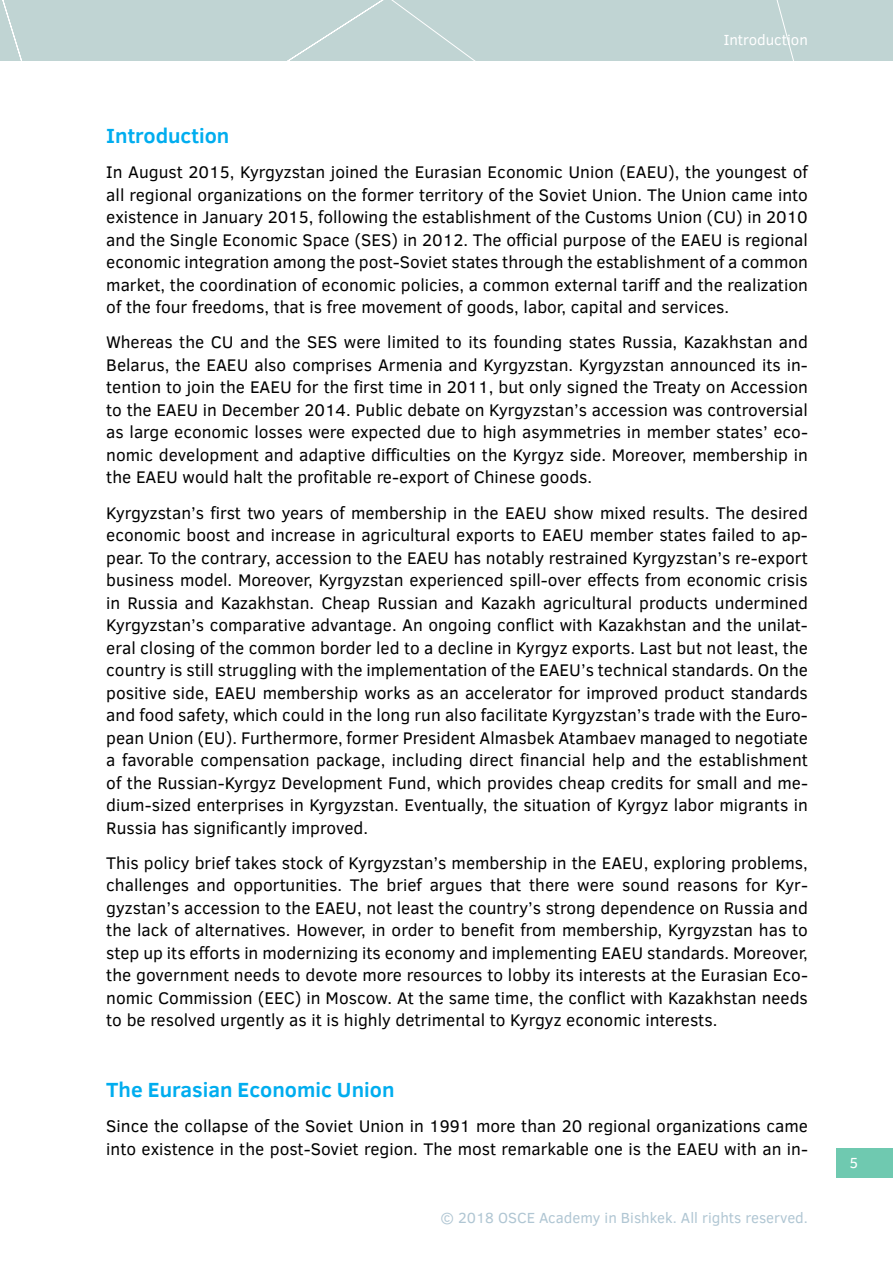
<style>
.page{position:relative;width:893px;height:1263px;background:#fff}
.page>*{position:absolute;margin:0;border:0;box-sizing:border-box;transform-origin:0 0}
.t1{font:700 21px "Clear Sans";color:#00adef}
.t2{font:17.25px/22.5px "Clear Sans";color:#000;text-align:justify}
.t3{font:15px "Clear Sans";color:#b0c6d3}
.t4{font:15px "Clear Sans";color:#fff}
</style>
<div class="page">
<div style="left:0;top:0;width:893px;height:61px;background:#c0d4d3"></div>
<svg style="left:2px;top:0;width:792px;height:61px"></svg>
<div style="left:837px;top:1148px;width:56px;height:30px;background:#6fc9b0"></div>
<p class="t4" style="left:724px;top:30px;width:86px">Introduction</p>
<p class="t1" style="left:106px;top:120px;width:125px">Introduction</p>
<p class="t2" style="left:106px;top:161px;width:703px">In August 2015, Kyrgyzstan joined the Eurasian Economic Union (EAEU), the youngest of all regional organizations on the former territory of the Soviet Union. The Union came into existence in January 2015, following the establishment of the Customs Union (CU) in 2010 and the Single Economic Space (SES) in 2012. The official purpose of the EAEU is regional economic integration among the post-Soviet states through the establishment of a common market, the coordination of economic policies, a common external tariff and the realization of the four freedoms, that is free movement of goods, labor, capital and services.</p>
<p class="t2" style="left:106px;top:331px;width:703px">Whereas the CU and the SES were limited to its founding states Russia, Kazakhstan and Belarus, the EAEU also comprises Armenia and Kyrgyzstan. Kyrgyzstan announced its in&shy;tention to join the EAEU for the first time in 2011, but only signed the Treaty on Accession to the EAEU in December 2014. Public debate on Kyrgyzstan’s accession was controversial as large economic losses were expected due to high asymmetries in member states’ eco&shy;nomic development and adaptive difficulties on the Kyrgyz side. Moreover, membership in the EAEU would halt the profitable re-export of Chinese goods.</p>
<p class="t2" style="left:106px;top:501px;width:703px">Kyrgyzstan’s first two years of membership in the EAEU show mixed results. The desired economic boost and increase in agricultural exports to EAEU member states failed to ap&shy;pear. To the contrary, accession to the EAEU has notably restrained Kyrgyzstan’s re-export business model. Moreover, Kyrgyzstan experienced spill-over effects from economic crisis in Russia and Kazakhstan. Cheap Russian and Kazakh agricultural products undermined Kyrgyzstan’s comparative advantage. An ongoing conflict with Kazakhstan and the unilat&shy;eral closing of the common border led to a decline in Kyrgyz exports. Last but not least, the country is still struggling with the implementation of the EAEU’s technical standards. On the positive side, EAEU membership works as an accelerator for improved product standards and food safety, which could in the long run also facilitate Kyrgyzstan’s trade with the Euro&shy;pean Union (EU). Furthermore, former President Almasbek Atambaev managed to negotiate a favorable compensation package, including direct financial help and the establishment of the Russian-Kyrgyz Development Fund, which provides cheap credits for small and me&shy;dium-sized enterprises in Kyrgyzstan. Eventually, the situation of Kyrgyz labor migrants in Russia has significantly improved.</p>
<p class="t2" style="left:106px;top:851px;width:703px">This policy brief takes stock of Kyrgyzstan’s membership in the EAEU, exploring problems, challenges and opportunities. The brief argues that there were sound reasons for Kyr&shy;gyzstan’s accession to the EAEU, not least the country’s strong dependence on Russia and the lack of alternatives. However, in order to benefit from membership, Kyrgyzstan has to step up its efforts in modernizing its economy and implementing EAEU standards. Moreover, the government needs to devote more resources to lobby its interests at the Eurasian Eco&shy;nomic Commission (EEC) in Moscow. At the same time, the conflict with Kazakhstan needs to be resolved urgently as it is highly detrimental to Kyrgyz economic interests.</p>
<p class="t1" style="left:106px;top:1074px;width:290px">The Eurasian Economic Union</p>
<p class="t2" style="left:106px;top:1115px;width:703px">Since the collapse of the Soviet Union in 1991 more than 20 regional organizations came into existence in the post-Soviet region. The most remarkable one is the EAEU with an in-</p>
<p class="t3" style="left:440px;top:1207px;width:369px">© 2018 OSCE Academy in Bishkek. All rights reserved.</p>
<p class="t4" style="left:850px;top:1153px;width:10px">5</p>
</div>
